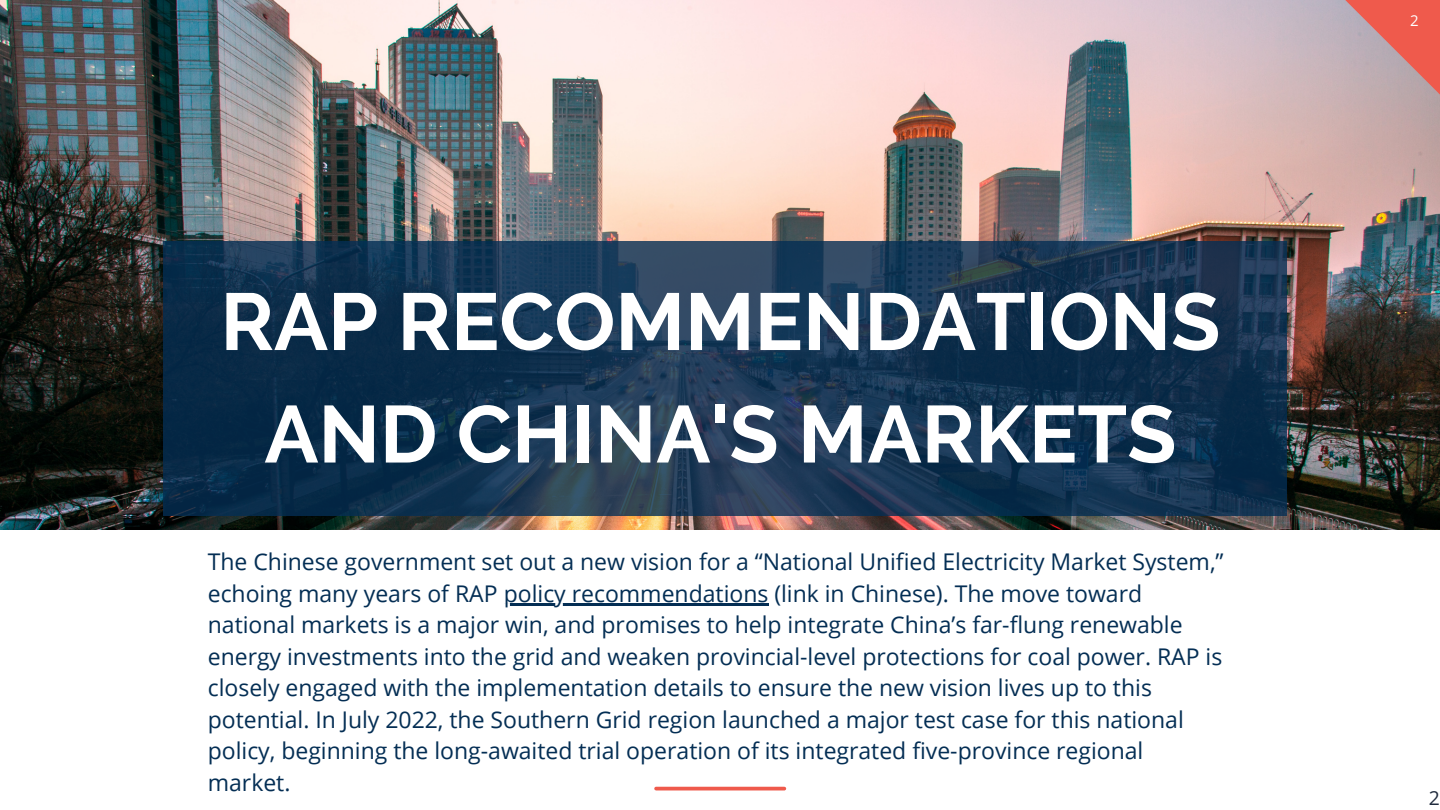
<style>
.page{position:relative;width:1440px;height:810px;background:#fff}
.page>*{position:absolute;margin:0;border:0;box-sizing:border-box;transform-origin:0 0}
.t1{font:700 80.5px/112.5px "Raleway";color:#fff;text-align:center}
.t2{font:23px/31.5px "Open Sans";color:#042e54}
.t3{font:19.4px "Open Sans";color:#202b3d}
.t4{font:15px "Open Sans";color:#fff}
</style>
<div class="page">
<img style="left:0;top:0;width:1440px;height:530px">
<svg style="left:163px;top:242px;width:1124px;height:273px;background:#153451"></svg>
<svg style="left:1345px;top:0;width:95px;height:95px;background:#d4837f"></svg>
<hr style="left:656px;top:787px;width:128px;height:3px;background:#ef5a4c">
<hr style="left:504px;top:603px;width:265px;height:3px;background:#042e54">
<h1 class="t1" style="left:220px;top:265px;width:1001px">RAP RECOMMENDATIONS<br>AND CHINA'S MARKETS</h1>
<p class="t2" style="left:208px;top:546px;width:1017px">The Chinese government set out a new vision for a “National Unified Electricity Market System,” echoing many years of RAP policy recommendations (link in Chinese). The move toward national markets is a major win, and promises to help integrate China’s far-flung renewable energy investments into the grid and weaken provincial-level protections for coal power. RAP is closely engaged with the implementation details to ensure the new vision lives up to this potential. In July 2022, the Southern Grid region launched a major test case for this national policy, beginning the long-awaited trial operation of its integrated five-province regional market.</p>
<p class="t4" style="left:1410px;top:10px;width:10px">2</p>
<p class="t3" style="left:1429px;top:784px;width:13px">2</p>
</div>
